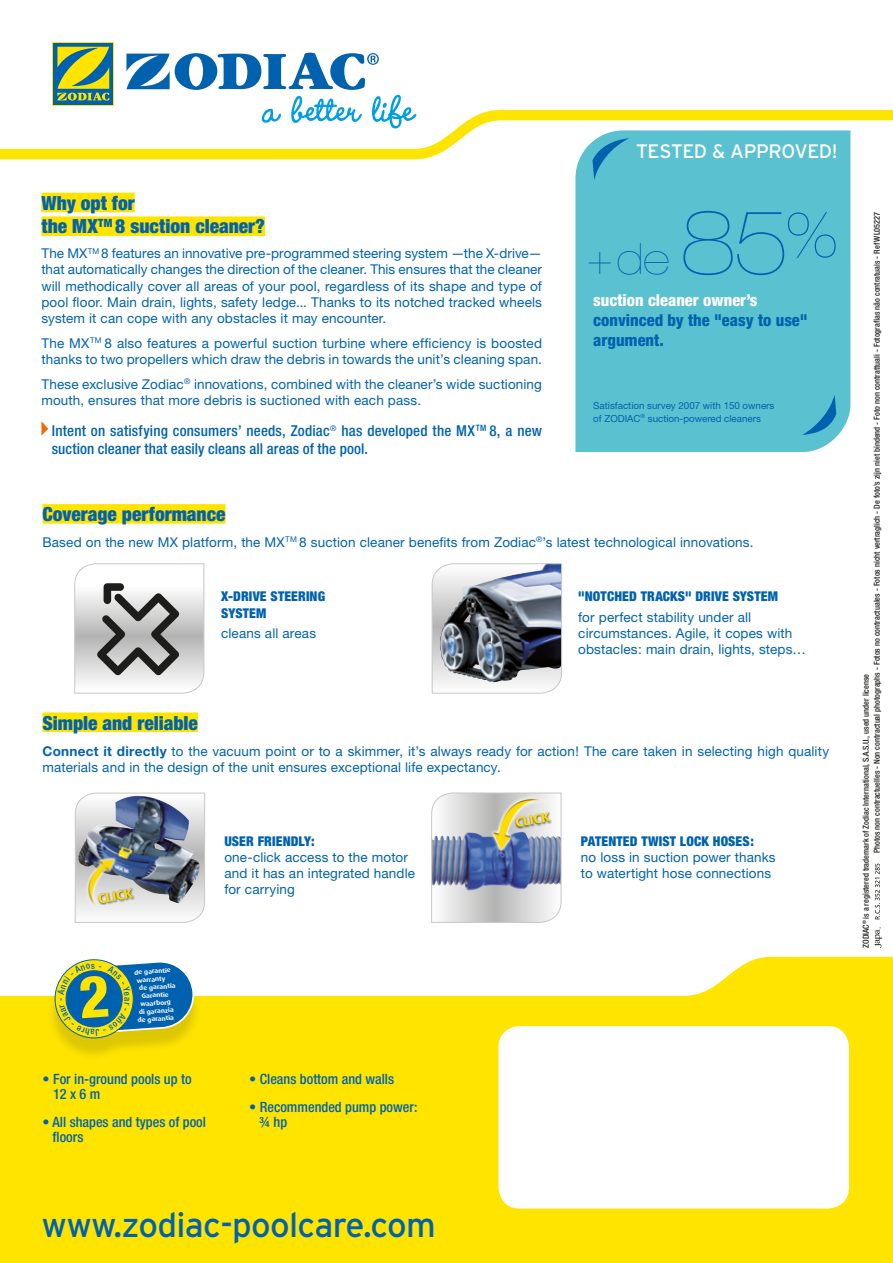
<style>
.page{position:relative;width:893px;height:1263px;background:#fff}
.page>*{position:absolute;margin:0;border:0;box-sizing:border-box;transform-origin:0 0}
.t1{font:900 expanded 43.5px "Helvetica Neue";color:#0062ae}
.t2{font:34.5px "Interstate";letter-spacing:-.02em;color:#0062ae}
.t3{font:900 condensed 19.5px/23.7px "Helvetica Neue";color:#0062ae}
.t4{font:19.5px "Interstate";letter-spacing:-.02em;color:#fff}
.t5{font:800 condensed 16.5px/19.8px "Helvetica Neue";color:#0062ae}
.t6{font:800 condensed 16.5px "Helvetica Neue";color:#fff}
.t7{font:500 condensed 15px/18px "Helvetica Neue";letter-spacing:.01em;color:#0062ae}
.t8{font:500 condensed 14.25px/15px "Helvetica Neue";color:#0062ae}
.t9{font:13.5px/16.2px "Helvetica Neue";letter-spacing:.01em;color:#0062ae}
.t10{font:900 condensed 13.5px/16.2px "Helvetica Neue";letter-spacing:.01em;color:#0062ae}
.t11{font:9.75px/12.8px "Helvetica Neue";color:#0062ae}
.t12{font:500 condensed 9.15px "Helvetica Neue";color:#0062ae}
.t13{font:500 condensed 8.25px "Helvetica Neue";color:#1d1d1b}
.t14{font:700 6.3px "Dax Wide";color:#fff}
.s1{font-size:87.3px}
.s2{font-weight:700}
</style>
<div class="page">
<svg style="left:0;top:957px;width:893px;height:306px;background:#ffe71d"></svg>
<div style="left:498px;top:1026px;width:351px;height:182px;background:#fff;border-radius:21px"></div>
<svg style="left:0;top:42px;width:893px;height:123px"></svg>
<svg style="left:53px;top:42px;width:61px;height:63px"></svg>
<div style="left:53px;top:43px;width:60px;height:61px;background:#0062ae"></div>
<svg style="left:57px;top:47px;width:52px;height:54px"></svg>
<svg style="left:126px;top:53px;width:292px;height:76px"></svg>
<div style="left:575px;top:130px;width:275px;height:322px;background:#5ac1d0"></div>
<svg style="left:592px;top:138px;width:38px;height:42px;background:#48adc9"></svg>
<svg style="left:802px;top:395px;width:34px;height:40px"></svg>
<div style="left:46px;top:966px;width:155px;height:95px;background:#1d1d1b;opacity:.15"></div>
<div style="left:41px;top:193px;width:94px;height:19px;background:#ffe400"></div>
<div style="left:41px;top:216px;width:224px;height:20px;background:#ffe400"></div>
<svg style="left:41px;top:421px;width:7px;height:15px"></svg>
<div style="left:43px;top:712px;width:155px;height:20px;background:#ffe400"></div>
<div style="left:43px;top:504px;width:183px;height:20px;background:#ffe400"></div>
<svg style="left:874px;top:927px;width:8px;height:21px"></svg>
<svg style="left:875px;top:864px;width:5px;height:55px"></svg>
<svg style="left:74px;top:563px;width:130px;height:131px"></svg>
<svg style="left:432px;top:563px;width:130px;height:131px"></svg>
<svg style="left:431px;top:792px;width:131px;height:131px;background:#acb2be"></svg>
<img style="left:74px;top:792px;width:131px;height:131px">
<svg style="left:54px;top:958px;width:141px;height:81px;background:#6b9a81"></svg>
<h3 class="t3" style="left:41px;top:191px;width:225px">WHY OPT FOR<br>THE MX<sup>TM</sup> 8 SUCTION CLEANER?</h3>
<p class="t9" style="left:41px;top:245px;width:502px;text-align:justify">The MX<sup>TM</sup> 8 features an innovative pre-programmed steering system —the X-drive— that automatically changes the direction of the cleaner. This ensures that the cleaner will methodically cover all areas of your pool, regardless of its shape and type of pool floor. Main drain, lights, safety ledge... Thanks to its notched tracked wheels system it can cope with any obstacles it may encounter.</p>
<p class="t9" style="left:41px;top:335px;width:502px">The MX<sup>TM</sup> 8 also features a powerful suction turbine where efficiency is boosted thanks to two propellers which draw the debris in towards the unit’s cleaning span.</p>
<p class="t9" style="left:41px;top:375px;width:502px">These exclusive Zodiac<sup>®</sup> innovations, combined with the cleaner’s wide suctioning mouth, ensures that more debris is suctioned with each pass.</p>
<p class="t7" style="left:52px;top:421px;width:492px">Intent on satisfying consumers’ needs, Zodiac<sup>®</sup> has developed the MX<sup>TM</sup> 8, a new suction cleaner that easily cleans all areas of the pool.</p>
<h3 class="t4" style="left:636px;top:140px;width:203px">TESTED &amp; APPROVED!</h3>
<h1 class="t1" style="left:587px;top:233px;width:254px">+ de <span class="s1">85</span><sup>%</sup></h1>
<p class="t6" style="left:593px;top:290px;width:166px">suction cleaner owner’s</p>
<p class="t5" style="left:593px;top:310px;width:216px">convinced by the "easy to use" argument.</p>
<p class="t11" style="left:593px;top:399px;width:183px">Satisfaction survey 2007 with 150 owners of ZODIAC<sup>®</sup> suction-powered cleaners</p>
<h3 class="t3" style="left:43px;top:502px;width:184px">COVERAGE PERFORMANCE</h3>
<p class="t9" style="left:43px;top:533px;width:712px">Based on the new MX platform, the MX<sup>TM</sup> 8 suction cleaner benefits from Zodiac<sup>®</sup>’s latest technological innovations.</p>
<p class="t10" style="left:221px;top:588px;width:106px">X-DRIVE STEERING<br>SYSTEM</p>
<p class="t9" style="left:221px;top:625px;width:97px">cleans all areas</p>
<h3 class="t3" style="left:43px;top:710px;width:157px">SIMPLE AND RELIABLE</h3>
<p class="t10" style="left:578px;top:588px;width:200px">"NOTCHED TRACKS" DRIVE SYSTEM</p>
<p class="t9" style="left:578px;top:609px;width:229px">for perfect stability under all circumstances. Agile, it copes with obstacles: main drain, lights, steps…</p>
<p class="t9" style="left:43px;top:743px;width:788px"><span class="s2">Connect it directly</span> to the vacuum point or to a skimmer, it’s always ready for action! The care taken in selecting high quality materials and in the design of the unit ensures exceptional life expectancy.</p>
<p class="t10" style="left:224px;top:833px;width:92px">USER FRIENDLY:</p>
<p class="t9" style="left:224px;top:849px;width:192px">one-click access to the motor and it has an integrated handle for carrying</p>
<p class="t14" style="left:134px;top:969px;width:38px;rotate:-4deg">de garantie</p>
<p class="t14" style="left:136px;top:977px;width:30px;rotate:-4deg">warranty</p>
<p class="t14" style="left:139px;top:984px;width:38px;rotate:-4deg">de garantía</p>
<p class="t14" style="left:141px;top:992px;width:29px;rotate:-4deg">Garantie</p>
<p class="t14" style="left:140px;top:1000px;width:32px;rotate:-4deg">waarborg</p>
<p class="t14" style="left:139px;top:1008px;width:37px;rotate:-4deg">di garanzia</p>
<p class="t14" style="left:137px;top:1017px;width:38px;rotate:-4deg">de garantia</p>
<p class="t12" style="left:133px;top:997px;width:6px;rotate:90deg">a</p>
<p class="t8" style="left:53px;top:1071px;width:140px;text-indent:-11px">• For in-ground pools up to<br>12 x 6 m</p>
<p class="t8" style="left:53px;top:1114px;width:155px;text-indent:-10px">• All shapes and types of pool floors</p>
<p class="t8" style="left:249px;top:1071px;width:146px">• Cleans bottom and walls</p>
<p class="t8" style="left:260px;top:1099px;width:159px;text-indent:-11px">• Recommended pump power: ¾ hp</p>
<p class="t10" style="left:581px;top:833px;width:175px">PATENTED TWIST LOCK HOSES:</p>
<p class="t9" style="left:581px;top:849px;width:196px">no loss in suction power thanks to watertight hose connections</p>
<p class="t13" style="left:872px;top:853px;width:643px;rotate:-90deg">Photos non contractuelles - Non contractual photographs - Fotos no contractuales - Fotos nicht vertraglich - De foto’s zijn niet bindend - Foto non contrattuali - Fotografias não contratuais - Ref WL05227</p>
<p class="t13" style="left:861px;top:948px;width:275px;rotate:-90deg">ZODIAC<sup>®</sup> is a registered trademark of Zodiac International, S.A.S.U., used under license</p>
<h2 class="t2" style="left:41px;top:1206px;width:396px">www.zodiac-poolcare.com</h2>
</div>
